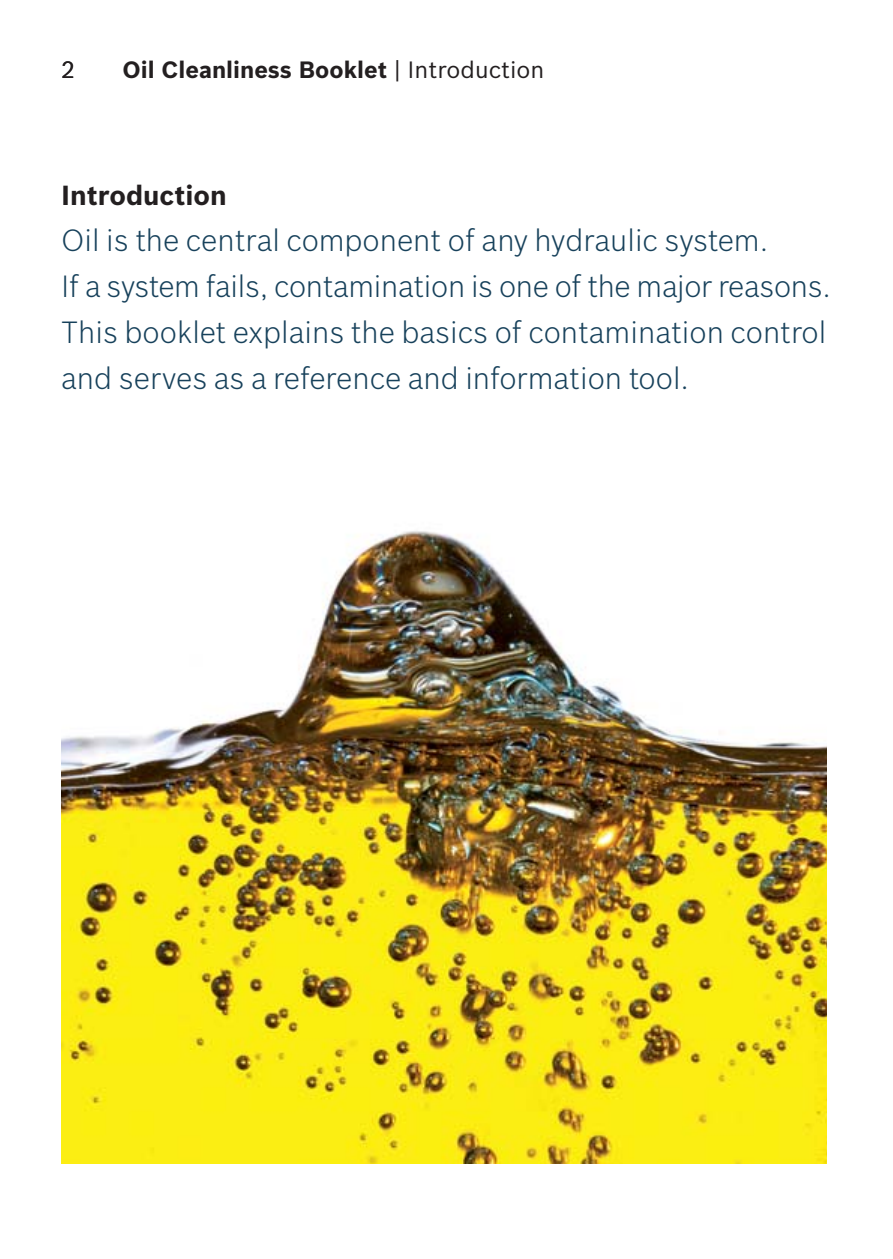
<style>
.page{position:relative;width:893px;height:1259px;background:#fff}
.page>*{position:absolute;margin:0;border:0;box-sizing:border-box;transform-origin:0 0}
.t1{font:300 30px/45.9px "Bosch Sans";color:#17415b}
.t2{font:700 27px "Bosch Sans";color:#231f20}
.t3{font:700 23.1px "Bosch Sans";color:#231f20}
.t4{font:23.1px "Bosch Sans";color:#231f20}
.s1{font-weight:400}
</style>
<div class="page">
<img style="left:61px;top:531px;width:766px;height:632px">
<p class="t4" style="left:61px;top:60px;width:15px">2</p>
<p class="t3" style="left:122px;top:60px;width:423px">Oil Cleanliness Booklet <span class="s1">| Introduction</span></p>
<p class="t2" style="left:61px;top:185px;width:167px">Introduction</p>
<p class="t1" style="left:61px;top:219px;width:771px">Oil is the central component of any hydraulic system.<br>If a system fails, contamination is one of the major reasons.<br>This booklet explains the basics of contamination control and serves as a reference and information tool.</p>
</div>
